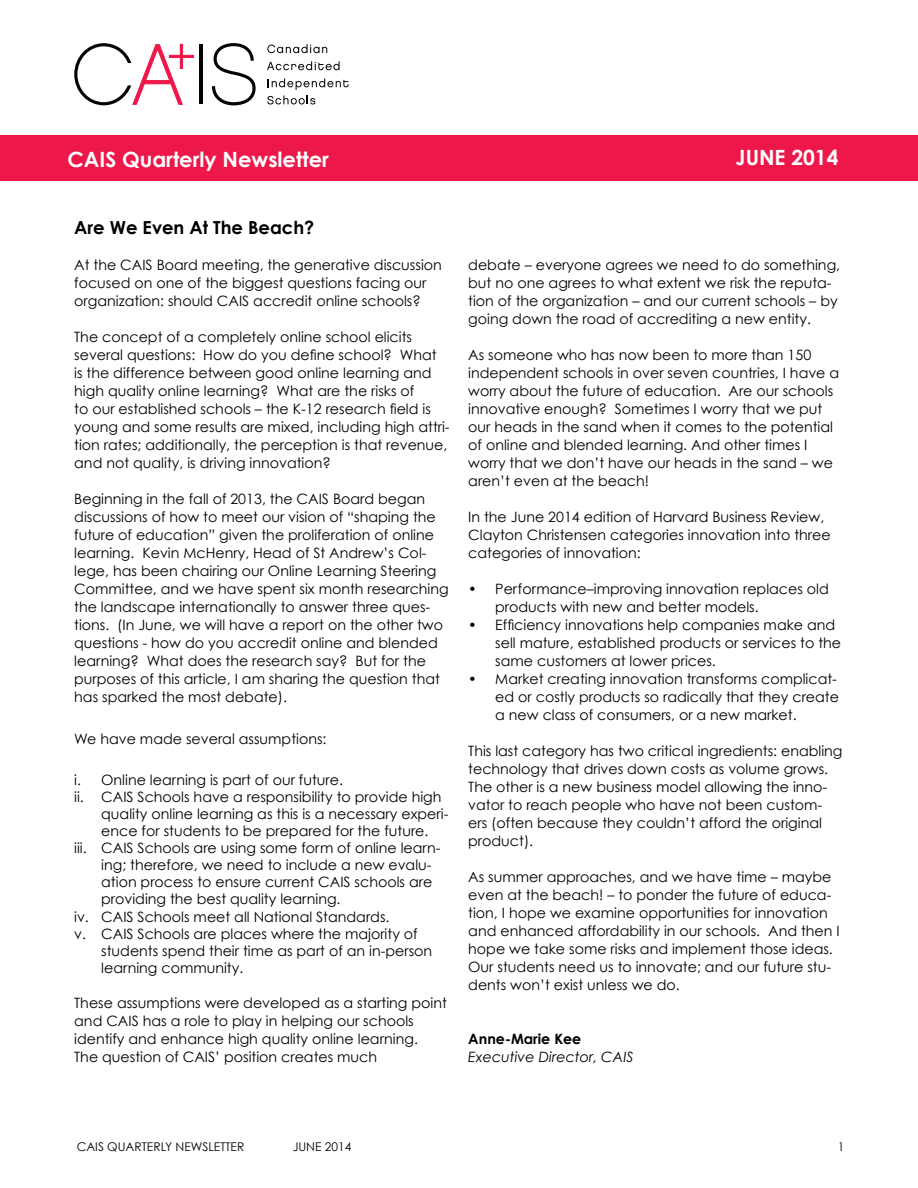
<style>
.page{position:relative;width:918px;height:1188px;background:#fff}
.page>*{position:absolute;margin:0;border:0;box-sizing:border-box;transform-origin:0 0}
.t1{font:700 21px "Century Gothic";color:#fff}
.t2{font:700 18px "Century Gothic";color:#000}
.t3{font:14.25px/18px "Century Gothic";color:#000}
.t4{font:italic 14.25px "Century Gothic";color:#000}
.t5{font:700 14.25px "Century Gothic";color:#000}
.t6{font:12px "Century Gothic";color:#000}
</style>
<div class="page">
<svg style="left:74px;top:43px;width:120px;height:62px"></svg>
<hr style="left:199px;top:45px;width:3px;height:59px;background:#030404">
<svg style="left:212px;top:43px;width:44px;height:62px"></svg>
<svg style="left:267px;top:44px;width:60px;height:9px"></svg>
<svg style="left:267px;top:61px;width:73px;height:9px"></svg>
<svg style="left:268px;top:78px;width:81px;height:12px"></svg>
<svg style="left:267px;top:96px;width:48px;height:9px"></svg>
<div style="left:0;top:136px;width:918px;height:45px;background:#ed1849"></div>
<h1 class="t1" style="left:68px;top:146px;width:263px">CAIS Quarterly Newsletter</h1>
<h1 class="t1" style="left:736px;top:144px;width:104px">JUNE 2014</h1>
<p class="t2" style="left:74px;top:216px;width:242px">Are We Even At The Beach?</p>
<p class="t3" style="left:74px;top:256px;width:369px">At the CAIS Board meeting, the generative discussion focused on one of the biggest questions facing our organization: should CAIS accredit online schools?</p>
<p class="t3" style="left:74px;top:328px;width:377px">The concept of a completely online school elicits several questions: How do you define school? What<br>is the difference between good online learning and high quality online learning? What are the risks of<br>to our established schools – the K-12 research field is young and some results are mixed, including high attri&shy;tion rates; additionally, the perception is that revenue, and not quality, is driving innovation?</p>
<p class="t3" style="left:74px;top:490px;width:376px">Beginning in the fall of 2013, the CAIS Board began discussions of how to meet our vision of “shaping the future of education” given the proliferation of online learning. Kevin McHenry, Head of St Andrew’s Col&shy;lege, has been chairing our Online Learning Steering Committee, and we have spent six month researching the landscape internationally to answer three ques&shy;tions. (In June, we will have a report on the other two questions - how do you accredit online and blended learning? What does the research say? But for the purposes of this article, I am sharing the question that has sparked the most debate).</p>
<p class="t3" style="left:74px;top:729px;width:254px">We have made several assumptions:</p>
<p class="t3" style="left:74px;top:770px;width:270px">i. Online learning is part of our future.</p>
<p class="t3" style="left:74px;top:788px;width:369px">ii. CAIS Schools have a responsibility to provide high</p>
<p class="t3" style="left:101px;top:805px;width:349px">quality online learning as this is a necessary experi-</p>
<p class="t3" style="left:101px;top:822px;width:329px">ence for students to be prepared for the future.</p>
<p class="t3" style="left:74px;top:839px;width:368px">iii. CAIS Schools are using some form of online learn-</p>
<p class="t3" style="left:101px;top:856px;width:332px">ing; therefore, we need to include a new evalu-</p>
<p class="t3" style="left:101px;top:873px;width:333px">ation process to ensure current CAIS schools are</p>
<p class="t3" style="left:101px;top:890px;width:241px">providing the best quality learning.</p>
<p class="t3" style="left:74px;top:907px;width:317px">iv. CAIS Schools meet all National Standards.</p>
<p class="t3" style="left:74px;top:924px;width:345px">v. CAIS Schools are places where the majority of</p>
<p class="t3" style="left:101px;top:941px;width:333px">students spend their time as part of an in-person</p>
<p class="t3" style="left:101px;top:959px;width:144px">learning community.</p>
<p class="t3" style="left:74px;top:994px;width:374px">These assumptions were developed as a starting point and CAIS has a role to play in helping our schools identify and enhance high quality online learning.<br>The question of CAIS’ position creates much</p>
<p class="t3" style="left:468px;top:256px;width:373px">debate – everyone agrees we need to do something, but no one agrees to what extent we risk the reputa&shy;tion of the organization – and our current schools – by going down the road of accrediting a new entity.</p>
<p class="t3" style="left:468px;top:346px;width:372px">As someone who has now been to more than 150 independent schools in over seven countries, I have a worry about the future of education. Are our schools innovative enough? Sometimes I worry that we put our heads in the sand when it comes to the potential of online and blended learning. And other times I worry that we don’t have our heads in the sand – we aren’t even at the beach!</p>
<p class="t3" style="left:468px;top:508px;width:364px">In the June 2014 edition of Harvard Business Review,<br>Clayton Christensen categories innovation into three categories of innovation:</p>
<p class="t3" style="left:495px;top:580px;width:335px;text-indent:-27px">• Performance–improving innovation replaces old products with new and better models.</p>
<p class="t3" style="left:495px;top:616px;width:347px;text-indent:-27px">• Efficiency innovations help companies make and sell mature, established products or services to the same customers at lower prices.</p>
<p class="t3" style="left:495px;top:670px;width:345px;text-indent:-27px">• Market creating innovation transforms complicat&shy;ed or costly products so radically that they create a new class of consumers, or a new market.</p>
<p class="t3" style="left:468px;top:742px;width:376px">This last category has two critical ingredients: enabling technology that drives down costs as volume grows.<br>The other is a new business model allowing the inno&shy;vator to reach people who have not been custom&shy;ers (often because they couldn’t afford the original product).</p>
<p class="t3" style="left:468px;top:868px;width:373px">As summer approaches, and we have time – maybe even at the beach! – to ponder the future of educa&shy;tion, I hope we examine opportunities for innovation and enhanced affordability in our schools. And then I hope we take some risks and implement those ideas.<br>Our students need us to innovate; and our future stu&shy;dents won’t exist unless we do.</p>
<p class="t5" style="left:468px;top:1030px;width:115px">Anne-Marie Kee</p>
<p class="t4" style="left:468px;top:1048px;width:167px">Executive Director, CAIS</p>
<p class="t6" style="left:77px;top:1140px;width:169px">CAIS QUARTERLY NEWSLETTER</p>
<p class="t6" style="left:293px;top:1140px;width:60px">JUNE 2014</p>
<p class="t6" style="left:838px;top:1140px;width:8px">1</p>
</div>
